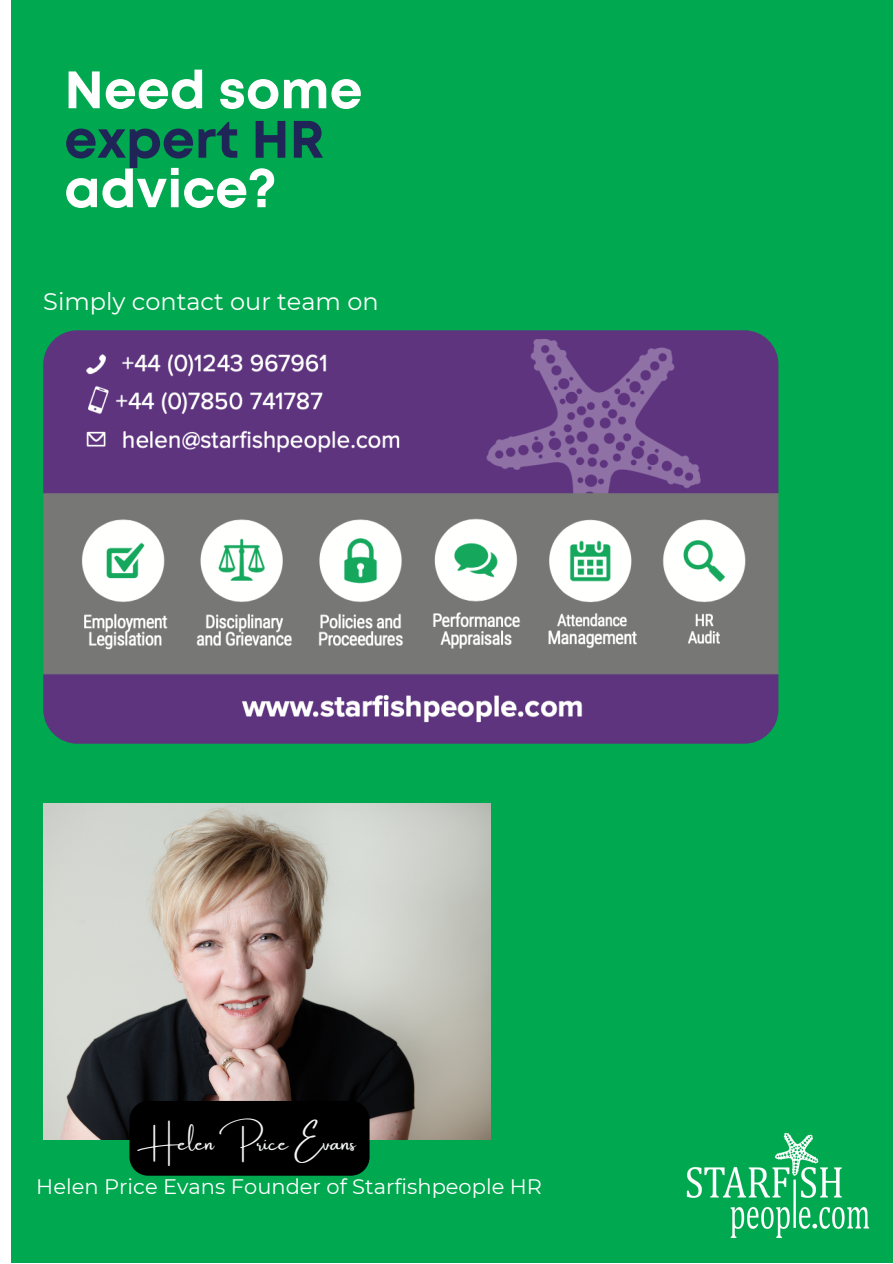
<style>
.page{position:relative;width:893px;height:1264px;background:#fff}
.page>*{position:absolute;margin:0;border:0;box-sizing:border-box;transform-origin:0 0}
.t1{font:700 52.5px "Mont";color:#fff}
.t2{font:700 52.5px "Mont";color:#202558}
.t3{font:24px "Montserrat";color:#fff}
.t4{font:21px "Montserrat";color:#fff}
.t5{font:21px "Amsterdam One";color:#f6f7f7}
</style>
<div class="page">
<div style="left:12px;top:0;width:880px;height:1262px;background:#00a84f"></div>
<img style="left:43px;top:330px;width:735px;height:413px;border-radius:34px">
<img style="left:43px;top:803px;width:448px;height:336px">
<div style="left:129px;top:1100px;width:240px;height:75px;background:#000;border-radius:19px"></div>
<img style="left:686px;top:1133px;width:184px;height:105px">
<h1 class="t1" style="left:64px;top:70px;width:300px">Need some</h1>
<h1 class="t2" style="left:64px;top:120px;width:261px">expert HR</h1>
<h1 class="t1" style="left:64px;top:169px;width:214px">advice?</h1>
<p class="t3" style="left:43px;top:287px;width:337px">Simply contact our team on</p>
<p class="t5" style="left:138px;top:1131px;width:220px">Helen Price Evans</p>
<p class="t4" style="left:36px;top:1173px;width:507px">Helen Price Evans Founder of Starfishpeople HR</p>
</div>
